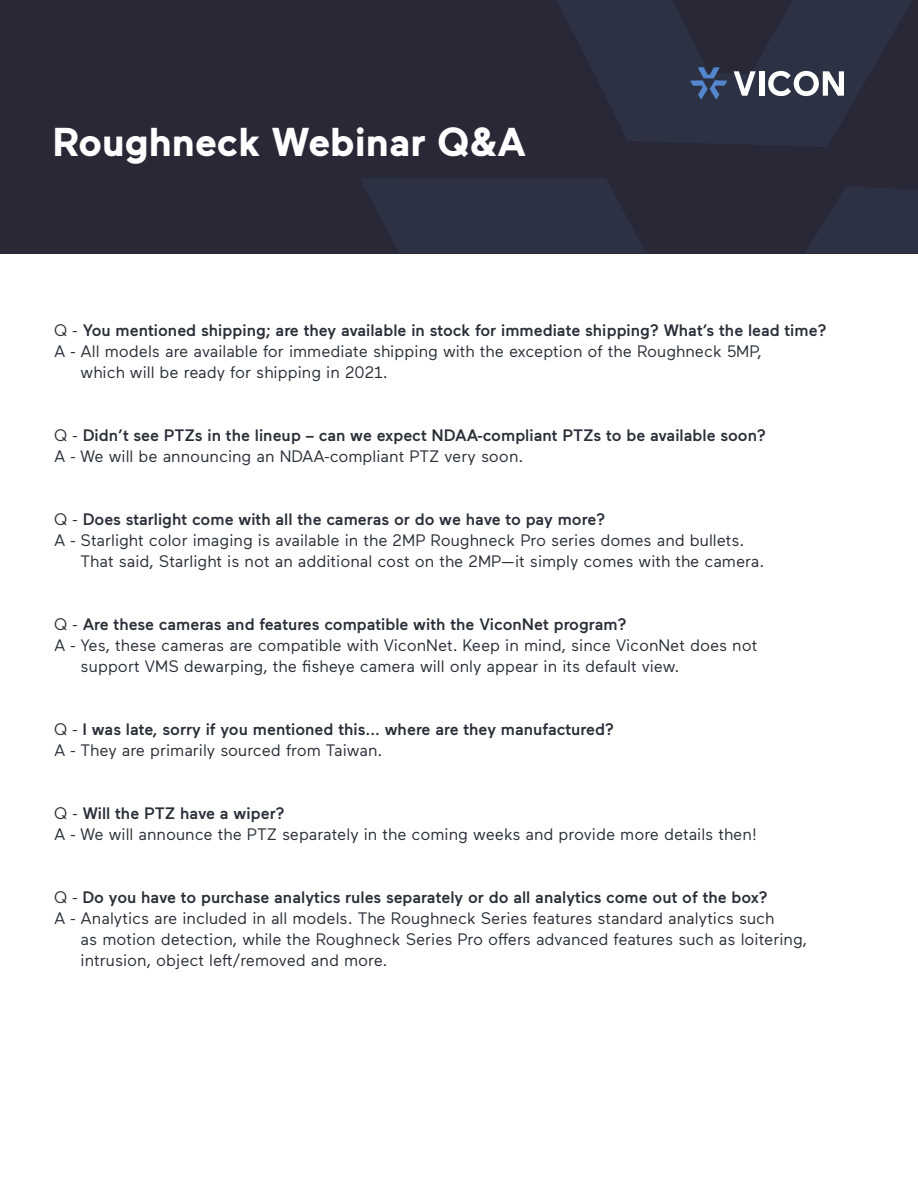
<style>
.page{position:relative;width:918px;height:1188px;background:#fff}
.page>*{position:absolute;margin:0;border:0;box-sizing:border-box;transform-origin:0 0}
.t1{font:700 40.05px "Maax";color:#fff}
.t2{font:16.5px/21px "Maax";color:#292e38}
.t3{font:500 16.5px "Maax";color:#292e38}
.s1{font-weight:400}
</style>
<div class="page">
<div style="left:0;top:0;width:359px;height:253px;background:#292837"></div>
<svg style="left:359px;top:0;width:559px;height:253px;background:#2a2b3c"></svg>
<svg style="left:690px;top:67px;width:37px;height:33px"></svg>
<svg style="left:734px;top:71px;width:22px;height:25px"></svg>
<div style="left:759px;top:71px;width:5px;height:25px;background:#fff"></div>
<svg style="left:768px;top:71px;width:76px;height:25px"></svg>
<p class="t1" style="left:52px;top:115px;width:475px">Roughneck Webinar Q&amp;A</p>
<p class="t3" style="left:54px;top:319px;width:774px"><span class="s1">Q -</span> You mentioned shipping; are they available in stock for immediate shipping? What’s the lead time?</p>
<p class="t2" style="left:81px;top:340px;width:683px;text-indent:-27px">A - All models are available for immediate shipping with the exception of the Roughneck 5MP, which will be ready for shipping in 2021.</p>
<p class="t3" style="left:54px;top:424px;width:713px"><span class="s1">Q -</span> Didn’t see PTZs in the lineup – can we expect NDAA-compliant PTZs to be available soon?</p>
<p class="t2" style="left:54px;top:445px;width:471px">A - We will be announcing an NDAA-compliant PTZ very soon.</p>
<p class="t3" style="left:54px;top:508px;width:553px"><span class="s1">Q -</span> Does starlight come with all the cameras or do we have to pay more?</p>
<p class="t2" style="left:81px;top:529px;width:685px;text-indent:-27px">A - Starlight color imaging is available in the 2MP Roughneck Pro series domes and bullets.<br>That said, Starlight is not an additional cost on the 2MP—it simply comes with the camera.</p>
<p class="t3" style="left:54px;top:613px;width:574px"><span class="s1">Q -</span> Are these cameras and features compatible with the ViconNet program?</p>
<p class="t2" style="left:81px;top:634px;width:678px;text-indent:-27px">A - Yes, these cameras are compatible with ViconNet. Keep in mind, since ViconNet does not support VMS dewarping, the fisheye camera will only appear in its default view.</p>
<p class="t3" style="left:54px;top:718px;width:561px"><span class="s1">Q -</span> I was late, sorry if you mentioned this... where are they manufactured?</p>
<p class="t2" style="left:54px;top:739px;width:330px">A - They are primarily sourced from Taiwan.</p>
<p class="t3" style="left:54px;top:802px;width:232px"><span class="s1">Q -</span> Will the PTZ have a wiper?</p>
<p class="t2" style="left:54px;top:823px;width:704px">A - We will announce the PTZ separately in the coming weeks and provide more details then!</p>
<p class="t3" style="left:54px;top:886px;width:715px"><span class="s1">Q -</span> Do you have to purchase analytics rules separately or do all analytics come out of the box?</p>
<p class="t2" style="left:81px;top:907px;width:728px;text-indent:-27px">A - Analytics are included in all models. The Roughneck Series features standard analytics such<br>as motion detection, while the Roughneck Series Pro offers advanced features such as loitering, intrusion, object left/removed and more.</p>
</div>
